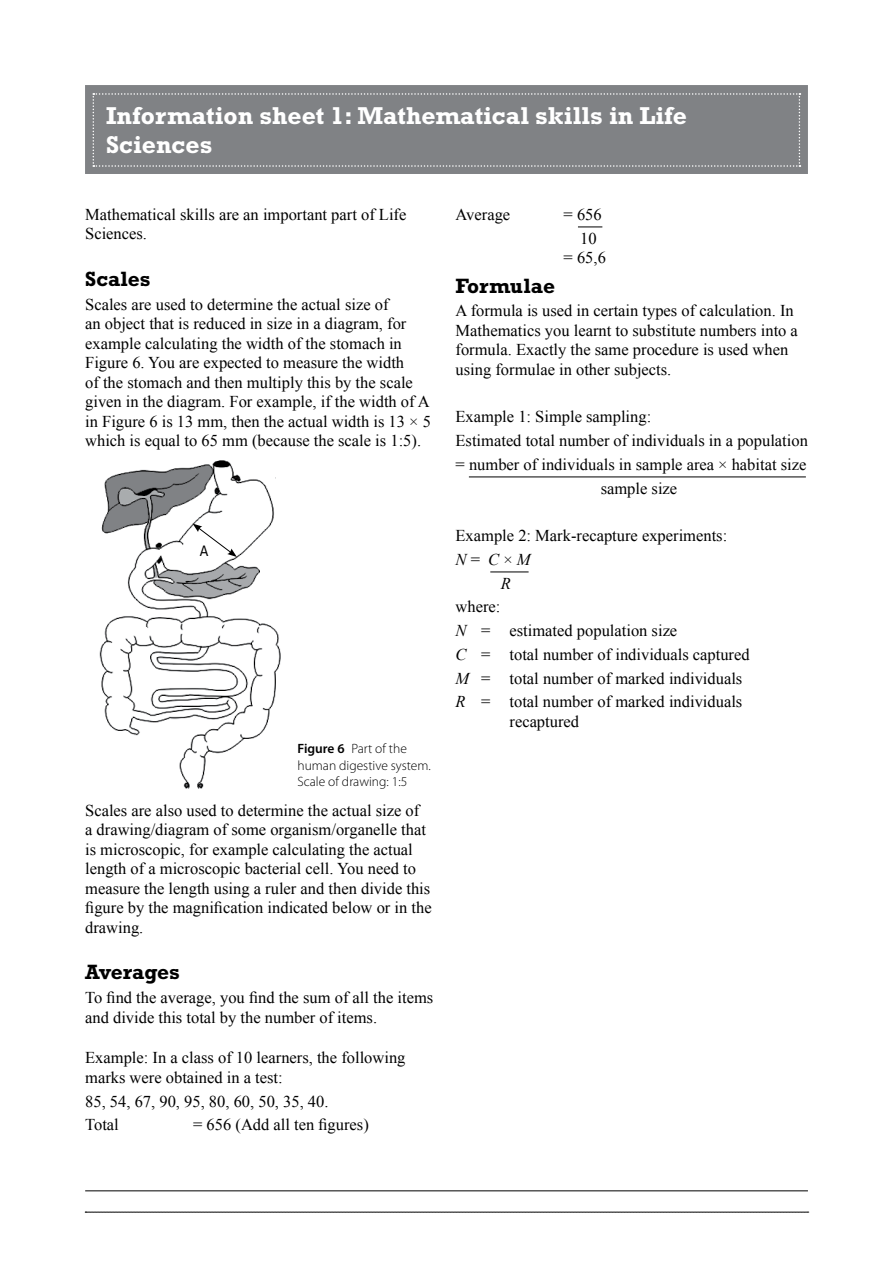
<style>
.page{position:relative;width:893px;height:1263px;background:#fff}
.page>*{position:absolute;margin:0;border:0;box-sizing:border-box;transform-origin:0 0}
.t1{font:700 24.75px/29.7px "Rockwell Std";color:#fff}
.t2{font:700 21px "Rockwell Std";color:#000}
.t3{font:16.5px/19.5px "Times New Roman";color:#000}
.t4{font:italic 16.5px "Times New Roman";color:#000}
.t5{font:condensed 15px "Frutiger LT Std";color:#000}
.t6{font:300 13.5px/16.5px "Myriad Pro";color:#000}
.s1{font-weight:600}
.s2{font-style:normal}
.s3{font-style:italic}
</style>
<div class="page">
<hr style="left:85px;top:1190px;width:723px;height:1px;background:#000">
<svg style="left:85px;top:1212px;width:724px;height:1px"></svg>
<div style="left:85px;top:85px;width:723px;height:89px;background:#808285"></div>
<div style="left:93px;top:93px;width:707px;height:74px;background:#808285"></div>
<img style="left:99px;top:460px;width:182px;height:329px">
<svg style="left:193px;top:523px;width:44px;height:34px"></svg>
<svg style="left:578px;top:227px;width:24px;height:1px"></svg>
<hr style="left:469px;top:476px;width:337px;height:1px;background:#000">
<hr style="left:490px;top:572px;width:39px;height:1px;background:#000">
<h1 class="t1" style="left:106px;top:100px;width:582px">Information sheet 1: Mathematical skills in Life<br>Sciences</h1>
<p class="t3" style="left:85px;top:204px;width:323px">Mathematical skills are an important part of Life<br>Sciences.</p>
<p class="t2" style="left:85px;top:266px;width:67px">Scales</p>
<p class="t3" style="left:85px;top:294px;width:347px">Scales are used to determine the actual size of<br>an object that is reduced in size in a diagram, for example calculating the width of the stomach in Figure 6. You are expected to measure the width<br>of the stomach and then multiply this by the scale given in the diagram. For example, if the width of A in Figure 6 is 13 mm, then the actual width is 13 × 5 which is equal to 65 mm (because the scale is 1:5).</p>
<p class="t5" style="left:200px;top:542px;width:10px">A</p>
<p class="t6" style="left:297px;top:740px;width:135px"><span class="s1">Figure 6</span> Part of the human digestive system.<br>Scale of drawing: 1:5</p>
<p class="t3" style="left:85px;top:800px;width:348px">Scales are also used to determine the actual size of<br>a drawing/diagram of some organism/organelle that is microscopic, for example calculating the actual length of a microscopic bacterial cell. You need to measure the length using a ruler and then divide this figure by the magnification indicated below or in the drawing.</p>
<p class="t2" style="left:85px;top:960px;width:96px">Averages</p>
<p class="t3" style="left:85px;top:987px;width:350px">To find the average, you find the sum of all the items and divide this total by the number of items.</p>
<p class="t3" style="left:85px;top:1048px;width:322px">Example: In a class of 10 learners, the following marks were obtained in a test:</p>
<p class="t3" style="left:85px;top:1089px;width:245px;line-height:23.7px">85, 54, 67, 90, 95, 80, 60, 50, 35, 40.<br>Total</p>
<p class="t3" style="left:193px;top:1115px;width:177px">= 656 (Add all ten figures)</p>
<p class="t3" style="left:456px;top:204px;width:56px">Average</p>
<p class="t3" style="left:580px;top:202px;width:23px;line-height:23.7px;text-indent:-16px">= 656<br>10</p>
<p class="t3" style="left:564px;top:248px;width:44px">= 65,6</p>
<p class="t2" style="left:456px;top:273px;width:101px">Formulae</p>
<p class="t3" style="left:456px;top:301px;width:344px">A formula is used in certain types of calculation. In Mathematics you learnt to substitute numbers into a formula. Exactly the same procedure is used when using formulae in other subjects.</p>
<p class="t3" style="left:456px;top:407px;width:197px">Example 1: Simple sampling:</p>
<p class="t3" style="left:456px;top:430px;width:354px">Estimated total number of individuals in a population</p>
<p class="t3" style="left:456px;top:454px;width:352px">= number of individuals in sample area × habitat size</p>
<p class="t3" style="left:601px;top:478px;width:78px">sample size</p>
<p class="t3" style="left:456px;top:526px;width:273px">Example 2: Mark-recapture experiments:</p>
<p class="t4" style="left:456px;top:548px;width:76px">N <span class="s2">=</span> C <span class="s2">×</span> M</p>
<p class="t4" style="left:501px;top:572px;width:12px">R</p>
<p class="t3" style="left:455px;top:595px;width:296px;line-height:23.7px">where:<br><span class="s3">N</span> = estimated population size<br><span class="s3">C</span> = total number of individuals captured<br><span class="s3">M</span> = total number of marked individuals<br><span class="s3">R</span> = total number of marked individuals</p>
<p class="t3" style="left:509px;top:711px;width:71px">recaptured</p>
</div>
